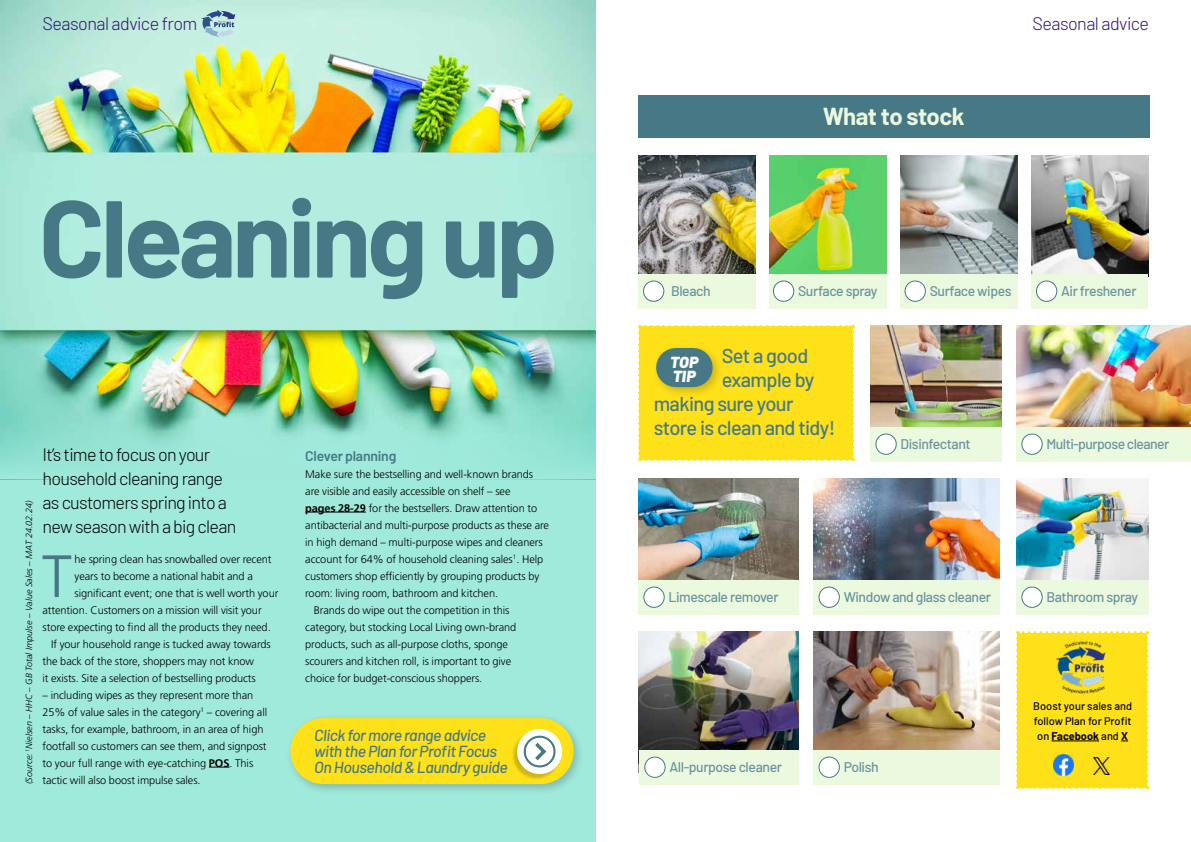
<style>
.page{position:relative;width:1191px;height:842px;background:#fff}
.page>*{position:absolute;margin:0;border:0;box-sizing:border-box;transform-origin:0 0}
.t1{font:700 109.2px "Barlow";letter-spacing:-.04em;color:#467886}
.t2{font:59.6px "Barlow";color:#467886}
.t3{font:700 24px "Barlow";letter-spacing:-.02em;color:#ebf9df}
.t4{font:500 20px "Barlow";letter-spacing:-.03em;color:#467886}
.t5{font:300 18px/24px "Barlow";letter-spacing:-.04em;color:#000}
.t6{font:300 18px "Barlow";letter-spacing:-.03em;color:#351073}
.t7{font:italic 900 16.1px/14.4px "Barlow";letter-spacing:.01em;color:#fff}
.t8{font:italic 500 16px/16px "Barlow";letter-spacing:-.03em;color:#467886}
.t9{font:500 14px "Barlow";letter-spacing:-.03em;color:#6b939e}
.t10{font:600 14px "Barlow";letter-spacing:-.015em;color:#467886}
.t11{font:300 11px/17px "Frutiger LT Std";letter-spacing:-.005em;color:#000}
.t12{font:500 11px/15px "Barlow";color:#000;text-align:center}
.t13{font:italic 300 9px "Frutiger LT Std";color:#000}
.s1{font-weight:700}
</style>
<div class="page">
<div style="left:0;top:1px;width:595px;height:841px;background:#a0eadb"></div>
<img style="left:0;top:1px;width:595px;height:418px">
<svg style="left:201px;top:10px;width:34px;height:28px"></svg>
<svg style="left:209px;top:767px;width:21px;height:1px"></svg>
<div style="left:638px;top:325px;width:216px;height:136px;background:#ffe11a"></div>
<div style="left:652px;top:344px;width:72px;height:54px;background:#000;opacity:.2"></div>
<div style="left:675px;top:348px;width:18px;height:39px;background:#467886"></div>
<div style="left:286px;top:714px;width:298px;height:81px;background:#000;opacity:.2"></div>
<div style="left:323px;top:718px;width:217px;height:66px;background:#ffe11a"></div>
<div style="left:511px;top:730px;width:50px;height:50px;background:#000;opacity:.2"></div>
<div style="left:517px;top:729px;width:45px;height:45px;background:#fff;border-radius:50%"></div>
<svg style="left:523px;top:735px;width:33px;height:33px"></svg>
<svg style="left:1016px;top:631px;width:132px;height:158px;background:#f8de26"></svg>
<img style="left:870px;top:325px;width:131px;height:102px">
<img style="left:638px;top:155px;width:118px;height:119px">
<img style="left:769px;top:155px;width:118px;height:119px">
<img style="left:900px;top:155px;width:118px;height:119px">
<img style="left:1031px;top:155px;width:117px;height:119px">
<img style="left:1016px;top:325px;width:174px;height:102px">
<img style="left:1016px;top:478px;width:132px;height:102px">
<div style="left:638px;top:274px;width:118px;height:34px;background:#ebf9df"></div>
<div style="left:769px;top:274px;width:118px;height:34px;background:#ebf9df"></div>
<div style="left:900px;top:274px;width:118px;height:34px;background:#ebf9df"></div>
<div style="left:870px;top:427px;width:131px;height:34px;background:#ebf9df"></div>
<div style="left:1016px;top:580px;width:132px;height:34px;background:#ebf9df"></div>
<div style="left:1016px;top:427px;width:175px;height:34px;background:#ebf9df"></div>
<div style="left:1031px;top:274px;width:117px;height:34px;background:#ebf9df"></div>
<div style="left:638px;top:96px;width:511px;height:42px;background:#467886"></div>
<div style="left:643px;top:281px;width:21px;height:20px;background:#fff;border-radius:50%"></div>
<div style="left:643px;top:280px;width:21px;height:22px;border:1px solid #467886;border-radius:50%"></div>
<div style="left:773px;top:281px;width:20px;height:20px;background:#fff;border-radius:50%"></div>
<div style="left:773px;top:280px;width:21px;height:22px;border:1px solid #467886;border-radius:50%"></div>
<div style="left:905px;top:281px;width:20px;height:20px;background:#fff;border-radius:50%"></div>
<div style="left:904px;top:280px;width:22px;height:22px;border:1px solid #467886;border-radius:50%"></div>
<div style="left:876px;top:434px;width:20px;height:20px;background:#fff;border-radius:50%"></div>
<div style="left:875px;top:433px;width:21px;height:22px;border:1px solid #467886;border-radius:50%"></div>
<img style="left:813px;top:631px;width:187px;height:119px">
<div style="left:813px;top:750px;width:187px;height:34px;background:#ebf9df"></div>
<div style="left:819px;top:757px;width:20px;height:20px;background:#fff;border-radius:50%"></div>
<div style="left:818px;top:756px;width:22px;height:22px;border:1px solid #467886;border-radius:50%"></div>
<img style="left:639px;top:631px;width:159px;height:119px">
<div style="left:639px;top:750px;width:159px;height:34px;background:#ebf9df"></div>
<div style="left:645px;top:757px;width:20px;height:20px;background:#fff;border-radius:50%"></div>
<div style="left:644px;top:756px;width:21px;height:22px;border:1px solid #467886;border-radius:50%"></div>
<img style="left:638px;top:478px;width:160px;height:102px">
<div style="left:638px;top:580px;width:160px;height:34px;background:#ebf9df"></div>
<div style="left:644px;top:587px;width:20px;height:20px;background:#fff;border-radius:50%"></div>
<div style="left:643px;top:586px;width:21px;height:22px;border:1px solid #467886;border-radius:50%"></div>
<div style="left:1022px;top:587px;width:20px;height:20px;background:#fff;border-radius:50%"></div>
<div style="left:1021px;top:586px;width:21px;height:22px;border:1px solid #467886;border-radius:50%"></div>
<img style="left:813px;top:478px;width:187px;height:102px">
<div style="left:813px;top:580px;width:187px;height:34px;background:#ebf9df"></div>
<div style="left:819px;top:587px;width:20px;height:20px;background:#fff;border-radius:50%"></div>
<div style="left:818px;top:586px;width:22px;height:22px;border:1px solid #467886;border-radius:50%"></div>
<div style="left:1022px;top:434px;width:20px;height:20px;background:#fff;border-radius:50%"></div>
<div style="left:1021px;top:433px;width:21px;height:22px;border:1px solid #467886;border-radius:50%"></div>
<div style="left:1036px;top:281px;width:20px;height:20px;background:#fff;border-radius:50%"></div>
<div style="left:1036px;top:280px;width:21px;height:22px;border:1px solid #467886;border-radius:50%"></div>
<svg style="left:0;top:419px;width:595px;height:51px"></svg>
<hr style="left:305px;top:512px;width:61px;height:1px;background:#000">
<img style="left:1040px;top:638px;width:87px;height:58px">
<h3 class="t6" style="left:43px;top:17px;width:156px">Seasonal advice from</h3>
<h1 class="t1" style="left:39px;top:198px;width:520px">Cleaning up</h1>
<p class="t13" style="left:25px;top:784px;width:285px;rotate:-90deg">(Source: <sup>1</sup>Nielsen – HHC – GB Total Impulse – Value Sales – MAT 24.02.24)</p>
<h3 class="t5" style="left:43px;top:444px;width:195px">It’s time to focus on your household cleaning range as customers spring into a new season with a big clean</h3>
<p class="t10" style="left:305px;top:451px;width:93px">Clever planning</p>
<p class="t11" style="left:305px;top:466px;width:229px">Make sure the bestselling and well-known brands</p>
<p class="t11" style="left:305px;top:483px;width:207px">are visible and easily accessible on shelf – see</p>
<p class="t11" style="left:305px;top:500px;width:233px"><span class="s1">pages 28-29</span> for the bestsellers. Draw attention to</p>
<p class="t11" style="left:305px;top:517px;width:245px">antibacterial and multi-purpose products as these are</p>
<p class="t11" style="left:305px;top:534px;width:239px">in high demand – multi-purpose wipes and cleaners</p>
<p class="t11" style="left:305px;top:551px;width:240px">account for 64% of household cleaning sales<sup>1</sup>. Help</p>
<p class="t11" style="left:305px;top:568px;width:236px">customers shop efficiently by grouping products by</p>
<p class="t11" style="left:305px;top:585px;width:194px">room: living room, bathroom and kitchen.</p>
<p class="t11" style="left:314px;top:602px;width:197px">Brands do wipe out the competition in this</p>
<p class="t11" style="left:305px;top:619px;width:212px">category, but stocking Local Living own-brand</p>
<p class="t11" style="left:305px;top:636px;width:204px">products, such as all-purpose cloths, sponge</p>
<p class="t11" style="left:305px;top:653px;width:207px">scourers and kitchen roll, is important to give</p>
<p class="t11" style="left:305px;top:670px;width:179px">choice for budget-conscious shoppers.</p>
<h2 class="t2" style="left:40px;top:542px;width:35px">T</h2>
<p class="t11" style="left:75px;top:551px;width:199px">he spring clean has snowballed over recent</p>
<p class="t11" style="left:75px;top:568px;width:180px">years to become a national habit and a</p>
<p class="t11" style="left:75px;top:585px;width:205px">significant event; one that is well worth your</p>
<p class="t11" style="left:43px;top:602px;width:221px">attention. Customers on a mission will visit your</p>
<p class="t11" style="left:43px;top:619px;width:230px">store expecting to find all the products they need.</p>
<p class="t11" style="left:51px;top:636px;width:221px">If your household range is tucked away towards</p>
<p class="t11" style="left:43px;top:653px;width:213px">the back of the store, shoppers may not know</p>
<p class="t11" style="left:43px;top:670px;width:215px">it exists. Site a selection of bestselling products</p>
<p class="t11" style="left:43px;top:687px;width:226px">– including wipes as they represent more than 25% of value sales in the category<sup>1</sup> – covering all tasks, for example, bathroom, in an area of high footfall so customers can see them, and signpost to your full range with eye-catching <span class="s1">POS</span>. This tactic will also boost impulse sales.</p>
<h3 class="t8" style="left:314px;top:729px;width:195px">Click for more range advice with the Plan for Profit Focus<br>On Household &amp; Laundry guide</h3>
<h3 class="t3" style="left:823px;top:108px;width:143px">What to stock</h3>
<h3 class="t6" style="left:1032px;top:17px;width:118px">Seasonal advice</h3>
<p class="t9" style="left:671px;top:286px;width:41px">Bleach</p>
<p class="t9" style="left:798px;top:286px;width:81px">Surface spray</p>
<p class="t9" style="left:929px;top:286px;width:83px">Surface wipes</p>
<h3 class="t4" style="left:721px;top:349px;width:88px">Set a good</h3>
<h3 class="t4" style="left:721px;top:373px;width:94px">example by</h3>
<h3 class="t4" style="left:653px;top:397px;width:141px">making sure your</h3>
<h3 class="t4" style="left:653px;top:421px;width:183px">store is clean and tidy!</h3>
<h3 class="t7" style="left:670px;top:355px;width:30px">TOP<br>TIP</h3>
<p class="t9" style="left:900px;top:439px;width:72px">Disinfectant</p>
<p class="t9" style="left:1061px;top:286px;width:77px">Air freshener</p>
<p class="t9" style="left:1046px;top:439px;width:124px">Multi-purpose cleaner</p>
<p class="t9" style="left:668px;top:592px;width:111px">Limescale remover</p>
<p class="t9" style="left:843px;top:592px;width:149px">Window and glass cleaner</p>
<p class="t9" style="left:669px;top:762px;width:114px">All-purpose cleaner</p>
<p class="t9" style="left:843px;top:762px;width:36px">Polish</p>
<p class="t9" style="left:1046px;top:592px;width:93px">Bathroom spray</p>
<p class="t12" style="left:1033px;top:700px;width:100px">Boost your sales and follow Plan for Profit on <span class="s1">Facebook</span> and <span class="s1">X</span></p>
</div>
